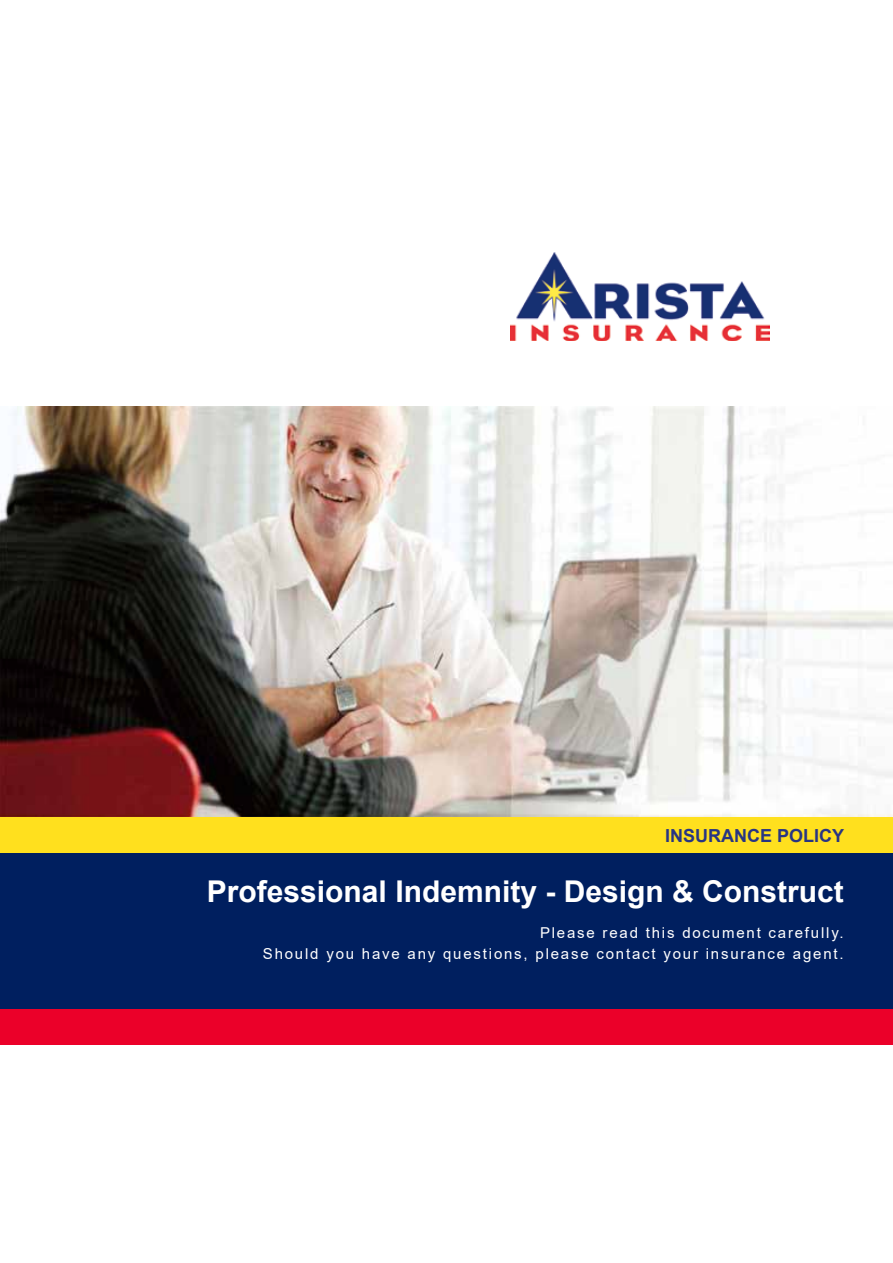
<style>
.page{position:relative;width:893px;height:1263px;background:#fff}
.page>*{position:absolute;margin:0;border:0;box-sizing:border-box;transform-origin:0 0}
.t1{font:700 30px "Arial";color:#fff}
.t2{font:700 18px "Arial";color:#283583}
.t3{font:15px/21px "Arial";letter-spacing:.12em;color:#fff;text-align:right}
</style>
<div class="page">
<img style="left:0;top:406px;width:893px;height:412px">
<div style="left:1px;top:818px;width:892px;height:35px;background:#ffe01e"></div>
<div style="left:1px;top:853px;width:892px;height:156px;background:#001f5f"></div>
<div style="left:1px;top:1009px;width:892px;height:35px;background:#eb0029"></div>
<img style="left:510px;top:253px;width:259px;height:88px">
<p class="t2" style="left:665px;top:823px;width:181px">INSURANCE POLICY</p>
<h1 class="t1" style="left:207px;top:870px;width:638px">Professional Indemnity - Design &amp; Construct</h1>
<p class="t3" style="left:263px;top:922px;width:582px">Please read this document carefully.<br>Should you have any questions, please contact your insurance agent.</p>
</div>
